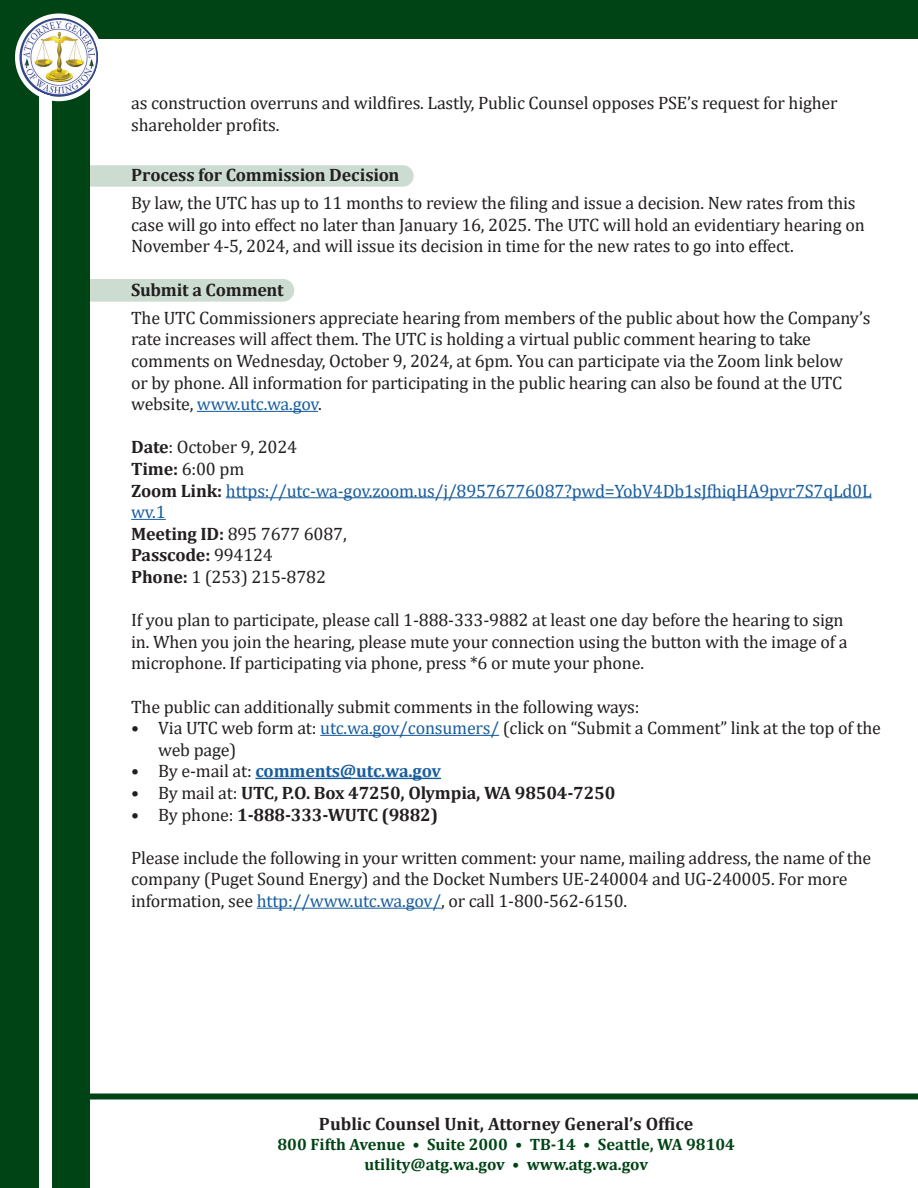
<style>
.page{position:relative;width:918px;height:1188px;background:#fff}
.page>*{position:absolute;margin:0;border:0;box-sizing:border-box;transform-origin:0 0}
.t1{font:18px/21.6px "Cambria";letter-spacing:-.01em;color:#231f20}
.t2{font:700 18px "Cambria";letter-spacing:-.01em;color:#231f20}
.t3{font:18px/21.6px "Cambria";letter-spacing:-.01em;color:#175d9e}
.t4{font:700 18px "Cambria";letter-spacing:-.01em;color:#175d9e}
.t5{font:700 16.5px "Cambria";color:#004415}
.s1{color:#175d9e}
.s2{font-weight:700}
.s3{font-weight:700;color:#231f20}
.s4{font-weight:400}
.s5{font-weight:400;color:#231f20}
</style>
<div class="page">
<div style="left:66px;top:165px;width:348px;height:22px;background:#ccdcd1;border-radius:11px"></div>
<div style="left:72px;top:279px;width:222px;height:23px;background:#ccdcd1;border-radius:11px"></div>
<div style="left:0;top:0;width:918px;height:39px;background:#004415"></div>
<div style="left:75px;top:1094px;width:843px;height:6px;background:#004415"></div>
<div style="left:0;top:0;width:39px;height:1188px;background:#004415"></div>
<div style="left:52px;top:0;width:38px;height:1188px;background:#004415"></div>
<img style="left:19px;top:18px;width:79px;height:79px">
<div style="left:15px;top:13px;width:88px;height:88px;border:4px solid #fff;border-radius:50%"></div>
<hr style="left:197px;top:411px;width:121px;height:1px;background:#175d9e">
<hr style="left:226px;top:497px;width:646px;height:1px;background:#175d9e">
<hr style="left:131px;top:519px;width:35px;height:1px;background:#175d9e">
<hr style="left:320px;top:735px;width:179px;height:1px;background:#175d9e">
<hr style="left:255px;top:778px;width:186px;height:1px;background:#175d9e">
<hr style="left:257px;top:908px;width:184px;height:1px;background:#175d9e">
<p class="t1" style="left:131px;top:92px;width:708px">as construction overruns and wildfires. Lastly, Public Counsel opposes PSE’s request for higher shareholder profits.</p>
<h1 class="t2" style="left:131px;top:162px;width:270px">Process for Commission Decision</h1>
<p class="t1" style="left:131px;top:192px;width:735px">By law, the UTC has up to 11 months to review the filing and issue a decision. New rates from this case will go into effect no later than January 16, 2025. The UTC will hold an evidentiary hearing on<br>November 4-5, 2024, and will issue its decision in time for the new rates to go into effect.</p>
<h1 class="t2" style="left:131px;top:277px;width:154px">Submit a Comment</h1>
<p class="t1" style="left:131px;top:307px;width:741px">The UTC Commissioners appreciate hearing from members of the public about how the Company’s rate increases will affect them. The UTC is holding a virtual public comment hearing to take comments on Wednesday, October 9, 2024, at 6pm. You can participate via the Zoom link below<br>or by phone. All information for participating in the public hearing can also be found at the UTC website, <span class="s1">www.utc.wa.gov</span>.</p>
<p class="t1" style="left:131px;top:436px;width:168px"><span class="s2">Date</span>: October 9, 2024</p>
<p class="t1" style="left:131px;top:458px;width:115px"><span class="s2">Time:</span> 6:00 pm</p>
<p class="t3" style="left:131px;top:480px;width:742px"><span class="s3">Zoom Link:</span> https://utc-wa-gov.zoom.us/j/89576776087?pwd=YobV4Db1sJfhiqHA9pvr7S7qLd0L wv.1</p>
<p class="t1" style="left:131px;top:523px;width:217px"><span class="s2">Meeting ID:</span> 895 7677 6087,</p>
<p class="t2" style="left:131px;top:543px;width:143px">Passcode: <span class="s4">994124</span></p>
<p class="t1" style="left:131px;top:566px;width:196px"><span class="s2">Phone:</span> 1 (253) 215-8782</p>
<p class="t1" style="left:131px;top:609px;width:718px">If you plan to participate, please call 1-888-333-9882 at least one day before the hearing to sign in. When you join the hearing, please mute your connection using the button with the image of a microphone. If participating via phone, press *6 or mute your phone.</p>
<p class="t1" style="left:131px;top:696px;width:510px">The public can additionally submit comments in the following ways:</p>
<p class="t1" style="left:158px;top:717px;width:724px;text-indent:-27px">• Via UTC web form at: <span class="s1">utc.wa.gov/consumers/</span> (click on “Submit a Comment” link at the top of the web page)</p>
<p class="t4" style="left:131px;top:759px;width:311px"><span class="s5">• By e-mail at:</span> comments@utc.wa.gov</p>
<p class="t2" style="left:131px;top:780px;width:486px"><span class="s4">• By mail at:</span> UTC, P.O. Box 47250, Olympia, WA 98504-7250</p>
<p class="t2" style="left:131px;top:802px;width:308px"><span class="s4">• By phone:</span> 1-888-333-WUTC (9882)</p>
<p class="t1" style="left:131px;top:847px;width:742px">Please include the following in your written comment: your name, mailing address, the name of the company (Puget Sound Energy) and the Docket Numbers UE-240004 and UG-240005. For more information, see <span class="s1">http://www.utc.wa.gov/</span>, or call 1-800-562-6150.</p>
<p class="t2" style="left:319px;top:1111px;width:376px">Public Counsel Unit, Attorney General’s Office</p>
<p class="t5" style="left:277px;top:1133px;width:459px">800 Fifth Avenue • Suite 2000 • TB-14 • Seattle, WA 98104</p>
<p class="t5" style="left:364px;top:1152px;width:285px">utility@atg.wa.gov • www.atg.wa.gov</p>
</div>
